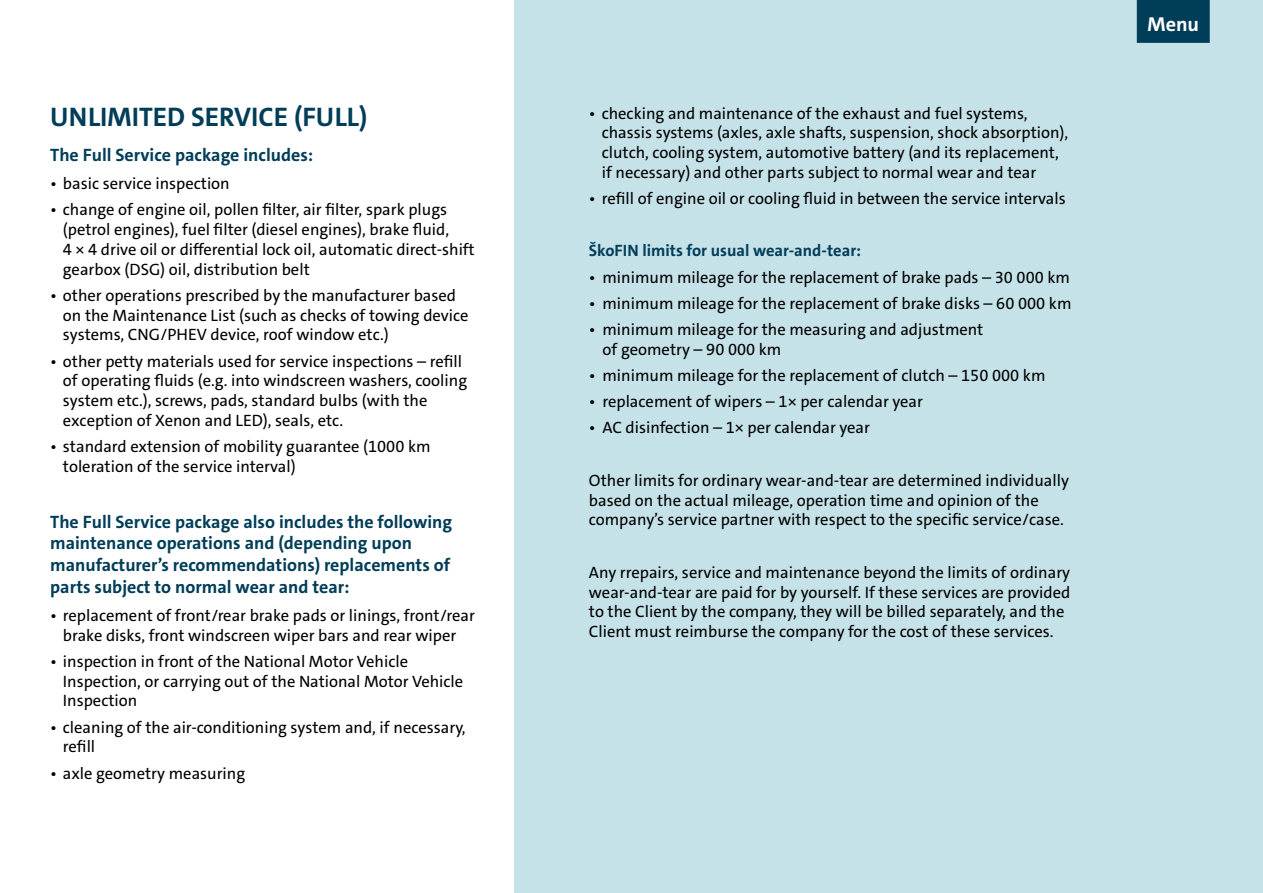
<style>
.page{position:relative;width:1263px;height:893px;background:#fff}
.page>*{position:absolute;margin:0;border:0;box-sizing:border-box;transform-origin:0 0}
.t1{font:700 27px "VWAG The Sans";color:#003d58}
.t2{font:700 20.25px "VWAG The Sans";color:#fff}
.t3{font:700 18px/21.6px "VWAG The Sans";color:#003d58}
.t4{font:16.5px/19.8px "VWAG The Sans";color:#000}
.t5{font:700 16.5px "VWAG The Sans";color:#003d58}
</style>
<div class="page">
<div style="left:514px;top:0;width:749px;height:893px;background:#c5e2e8"></div>
<div style="left:1137px;top:0;width:73px;height:43px;background:#003d58"></div>
<h1 class="t1" style="left:50px;top:100px;width:319px">UNLIMITED SERVICE (FULL)</h1>
<p class="t3" style="left:50px;top:144px;width:265px">The Full Service package includes:</p>
<p class="t4" style="left:50px;top:174px;width:181px">• basic service inspection</p>
<p class="t4" style="left:63px;top:200px;width:413px;text-indent:-13px">• change of engine oil, pollen filter, air filter, spark plugs (petrol engines), fuel filter (diesel engines), brake fluid,<br>4 × 4 drive oil or differential lock oil, automatic direct-shift gearbox (DSG) oil, distribution belt</p>
<p class="t4" style="left:63px;top:285px;width:407px;text-indent:-13px">• other operations prescribed by the manufacturer based on the Maintenance List (such as checks of towing device systems, CNG/PHEV device, roof window etc.)</p>
<p class="t4" style="left:63px;top:351px;width:406px;text-indent:-13px">• other petty materials used for service inspections – refill of operating fluids (e.g. into windscreen washers, cooling system etc.), screws, pads, standard bulbs (with the exception of Xenon and LED), seals, etc.</p>
<p class="t4" style="left:63px;top:437px;width:369px;text-indent:-13px">• standard extension of mobility guarantee (1000 km toleration of the service interval)</p>
<p class="t3" style="left:50px;top:511px;width:403px">The Full Service package also includes the following maintenance operations and (depending upon manufacturer’s recommendations) replacements of parts subject to normal wear and tear:</p>
<p class="t4" style="left:50px;top:605px;width:426px;text-align:center">• replacement of front/rear brake pads or linings, front/rear brake disks, front windscreen wiper bars and rear wiper</p>
<p class="t4" style="left:63px;top:651px;width:402px;text-indent:-13px">• inspection in front of the National Motor Vehicle<br>Inspection, or carrying out of the National Motor Vehicle<br>Inspection</p>
<p class="t4" style="left:63px;top:717px;width:404px;text-indent:-13px">• cleaning of the air-conditioning system and, if necessary, refill</p>
<p class="t4" style="left:50px;top:763px;width:196px">• axle geometry measuring</p>
<p class="t4" style="left:602px;top:103px;width:468px;text-indent:-13px">• checking and maintenance of the exhaust and fuel systems, chassis systems (axles, axle shafts, suspension, shock absorption), clutch, cooling system, automotive battery (and its replacement, if necessary) and other parts subject to normal wear and tear</p>
<p class="t4" style="left:589px;top:189px;width:478px">• refill of engine oil or cooling fluid in between the service intervals</p>
<p class="t5" style="left:589px;top:240px;width:274px">ŠkoFIN limits for usual wear-and-tear:</p>
<p class="t4" style="left:589px;top:267px;width:483px">• minimum mileage for the replacement of brake pads – 30 000 km</p>
<p class="t4" style="left:589px;top:294px;width:484px">• minimum mileage for the replacement of brake disks – 60 000 km</p>
<p class="t4" style="left:602px;top:320px;width:382px;text-indent:-13px">• minimum mileage for the measuring and adjustment of geometry – 90 000 km</p>
<p class="t4" style="left:589px;top:366px;width:458px">• minimum mileage for the replacement of clutch – 150 000 km</p>
<p class="t4" style="left:589px;top:392px;width:335px">• replacement of wipers – 1× per calendar year</p>
<p class="t4" style="left:589px;top:418px;width:283px">• AC disinfection – 1× per calendar year</p>
<p class="t4" style="left:589px;top:470px;width:481px">Other limits for ordinary wear-and-tear are determined individually based on the actual mileage, operation time and opinion of the company’s service partner with respect to the specific service/case.</p>
<p class="t4" style="left:589px;top:562px;width:483px">Any rrepairs, service and maintenance beyond the limits of ordinary wear-and-tear are paid for by yourself. If these services are provided to the Client by the company, they will be billed separately, and the Client must reimburse the company for the cost of these services.</p>
<p class="t2" style="left:1147px;top:11px;width:53px">Menu</p>
</div>
